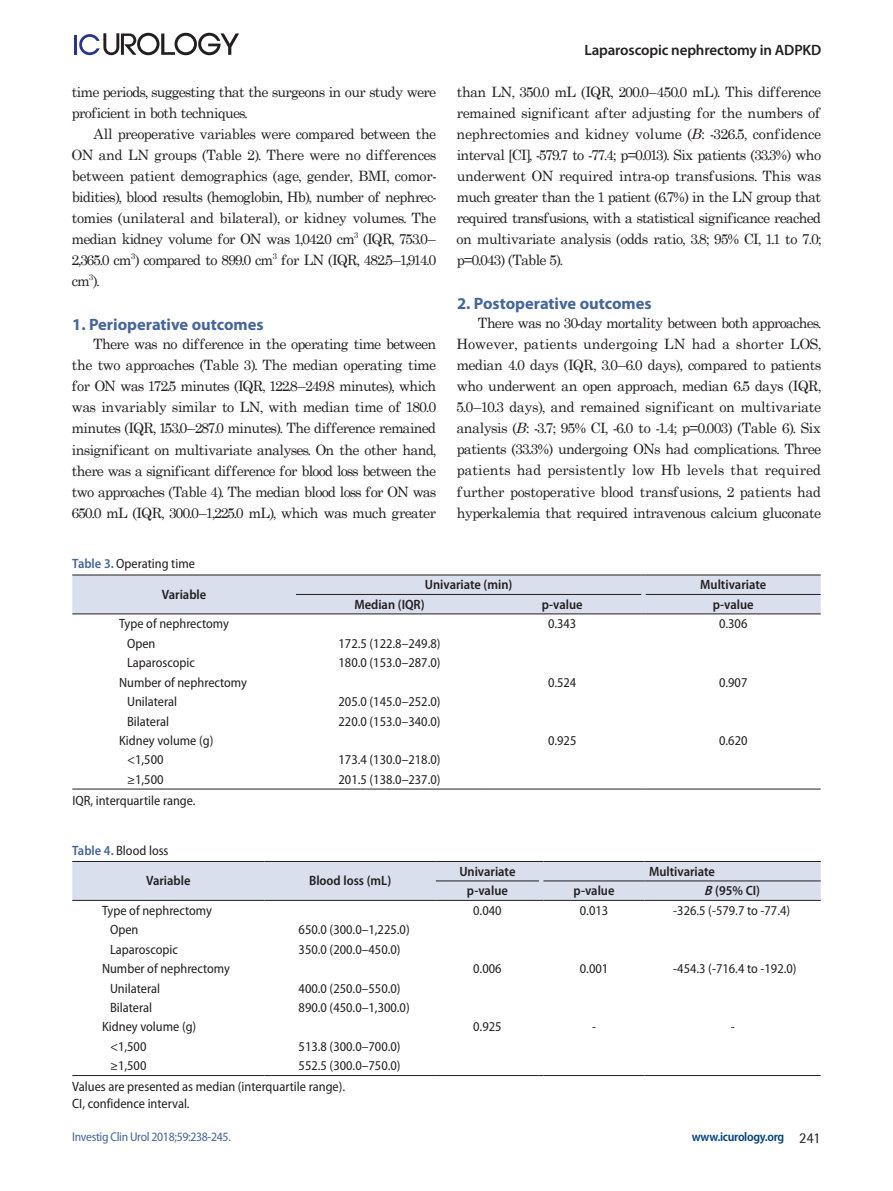
<style>
.page{position:relative;width:893px;height:1191px;background:#fff}
.page>*{position:absolute;margin:0;border:0;box-sizing:border-box;transform-origin:0 0}
.t1{font:700 16.5px "Myriad Pro";color:#45659d}
.t2{font:600 15px "Myriad Pro";letter-spacing:-.01em;color:#231f20}
.t3{font:14.25px/21px "Century Schoolbook";letter-spacing:-.04em;color:#231f20;text-align:justify}
.t4{font:14.25px "Century Schoolbook";letter-spacing:-.07em;color:#231f20}
.t5{font:semi-condensed 13.5px/21.1px "Myriad Pro";color:#231f20}
.t6{font:600 semi-condensed 13.5px "Myriad Pro";color:#231f20}
.t7{font:semi-condensed 12.75px "Myriad Pro";letter-spacing:-.025em;color:#45659d}
.t8{font:600 semi-condensed 12.75px "Myriad Pro";letter-spacing:-.025em;color:#014081}
.t9{font:8.25px "Century Schoolbook";color:#231f20}
.s1{font-style:italic}
.s2{font-weight:600;color:#45659d}
.s3{font-family:"Rotis Semi Sans Std";font-weight:400;font-stretch:normal;font-size:15px;color:#231f20}
</style>
<div class="page">
<hr style="left:74px;top:35px;width:3px;height:20px;background:#293492">
<svg style="left:79px;top:33px;width:160px;height:22px"></svg>
<hr style="left:72px;top:1075px;width:192px;height:1px;background:#231f20">
<hr style="left:264px;top:1075px;width:172px;height:1px;background:#231f20">
<hr style="left:436px;top:1075px;width:103px;height:1px;background:#231f20">
<hr style="left:543px;top:1075px;width:102px;height:1px;background:#231f20">
<hr style="left:645px;top:1075px;width:176px;height:1px;background:#231f20">
<svg style="left:72px;top:861px;width:749px;height:40px;background:#ced3e0"></svg>
<svg style="left:72px;top:574px;width:749px;height:40px;background:#d2d7e4"></svg>
<hr style="left:296px;top:574px;width:187px;height:1px;background:#231f20">
<hr style="left:483px;top:574px;width:158px;height:1px;background:#231f20">
<hr style="left:296px;top:594px;width:187px;height:1px;background:#231f20">
<hr style="left:483px;top:594px;width:158px;height:1px;background:#231f20">
<hr style="left:72px;top:788px;width:224px;height:1px;background:#231f20">
<hr style="left:296px;top:788px;width:187px;height:1px;background:#231f20">
<hr style="left:483px;top:788px;width:158px;height:1px;background:#231f20">
<hr style="left:646px;top:788px;width:175px;height:1px;background:#231f20">
<p class="t3" style="left:72px;top:80px;width:366px">time periods, suggesting that the surgeons in our study were proficient in both techniques.</p>
<p class="t3" style="left:72px;top:122px;width:367px;text-indent:22px">All preoperative variables were compared between the ON and LN groups (Table 2). There were no differences between patient demographics (age, gender, BMI, comor&shy;bidities), blood results (hemoglobin, Hb), number of nephrec&shy;tomies (unilateral and bilateral), or kidney volumes. The median kidney volume for ON was 1,042.0 cm</p>
<p class="t9" style="left:354px;top:228px;width:6px">3</p>
<p class="t3" style="left:363px;top:227px;width:75px">(IQR, 753.0–</p>
<p class="t9" style="left:131px;top:249px;width:6px">3</p>
<p class="t9" style="left:272px;top:249px;width:6px">3</p>
<p class="t4" style="left:281px;top:248px;width:157px">for LN (IQR, 482.5–1,914.0</p>
<p class="t4" style="left:72px;top:248px;width:203px">2,365.0 cm ) compared to 899.0 cm</p>
<p class="t9" style="left:89px;top:270px;width:6px">3</p>
<p class="t1" style="left:72px;top:314px;width:193px">1. Perioperative outcomes</p>
<p class="t3" style="left:71px;top:332px;width:367px;text-indent:22px">There was no difference in the operating time between the two approaches (Table 3). The median operating time for ON was 172.5 minutes (IQR, 122.8–249.8 minutes), which was invariably similar to LN, with median time of 180.0 minutes (IQR, 153.0–287.0 minutes). The difference remained insignificant on multivariate analyses. On the other hand, there was a significant difference for blood loss between the two approaches (Table 4). The median blood loss for ON was 650.0 mL (IQR, 300.0–1,225.0 mL), which was much greater</p>
<p class="t3" style="left:72px;top:269px;width:30px">cm ).</p>
<p class="t2" style="left:584px;top:40px;width:239px">Laparoscopic nephrectomy in ADPKD</p>
<p class="t3" style="left:456px;top:80px;width:367px;text-align:left">than LN, 350.0 mL (IQR, 200.0–450.0 mL). This difference remained significant after adjusting for the numbers of nephrectomies and kidney volume (<span class="s1">B</span>: -326.5, confidence interval [CI], -579.7 to -77.4; p=0.013). Six patients (33.3%) who underwent ON required intra-op transfusions. This was much greater than the 1 patient (6.7%) in the LN group that required transfusions, with a statistical significance reached on multivariate analysis (odds ratio, 3.8; 95% CI, 1.1 to 7.0; p=0.043) (Table 5).</p>
<p class="t1" style="left:457px;top:293px;width:196px">2. Postoperative outcomes</p>
<p class="t3" style="left:456px;top:311px;width:367px;text-indent:22px">There was no 30-day mortality between both approaches.<br>However, patients undergoing LN had a shorter LOS, median 4.0 days (IQR, 3.0–6.0 days), compared to patients who underwent an open approach, median 6.5 days (IQR, 5.0–10.3 days), and remained significant on multivariate analysis (<span class="s1">B</span>: -3.7; 95% CI, -6.0 to -1.4; p=0.003) (Table 6). Six patients (33.3%) undergoing ONs had complications. Three patients had persistently low Hb levels that required further postoperative blood transfusions, 2 patients had hyperkalemia that required intravenous calcium gluconate</p>
<p class="t5" style="left:72px;top:553px;width:124px"><span class="s2">Table 3.</span> Operating time</p>
<p class="t6" style="left:162px;top:586px;width:46px">Variable</p>
<p class="t6" style="left:425px;top:576px;width:89px">Univariate (min)</p>
<p class="t6" style="left:700px;top:576px;width:67px">Multivariate</p>
<p class="t6" style="left:354px;top:596px;width:72px">Median (IQR)</p>
<p class="t6" style="left:542px;top:596px;width:42px">p-value</p>
<p class="t6" style="left:713px;top:596px;width:42px">p-value</p>
<p class="t5" style="left:119px;top:613px;width:111px">Type of nephrectomy</p>
<p class="t5" style="left:548px;top:613px;width:30px">0.343</p>
<p class="t5" style="left:719px;top:613px;width:30px">0.306</p>
<p class="t5" style="left:127px;top:632px;width:30px">Open</p>
<p class="t5" style="left:339px;top:632px;width:103px">172.5 (122.8–249.8)</p>
<p class="t5" style="left:127px;top:652px;width:70px">Laparoscopic</p>
<p class="t5" style="left:339px;top:652px;width:103px">180.0 (153.0–287.0)</p>
<p class="t5" style="left:119px;top:671px;width:129px">Number of nephrectomy</p>
<p class="t5" style="left:548px;top:671px;width:30px">0.524</p>
<p class="t5" style="left:719px;top:671px;width:30px">0.907</p>
<p class="t5" style="left:127px;top:691px;width:52px">Unilateral</p>
<p class="t5" style="left:339px;top:691px;width:103px">205.0 (145.0–252.0)</p>
<p class="t5" style="left:127px;top:710px;width:44px">Bilateral</p>
<p class="t5" style="left:339px;top:710px;width:103px">220.0 (153.0–340.0)</p>
<p class="t5" style="left:119px;top:729px;width:96px">Kidney volume (g)</p>
<p class="t5" style="left:548px;top:729px;width:30px">0.925</p>
<p class="t5" style="left:719px;top:729px;width:30px">0.620</p>
<p class="t5" style="left:127px;top:749px;width:38px">&lt;1,500</p>
<p class="t5" style="left:339px;top:749px;width:103px">173.4 (130.0–218.0)</p>
<p class="t5" style="left:127px;top:768px;width:38px">≥1,500</p>
<p class="t5" style="left:339px;top:768px;width:103px">201.5 (138.0–237.0)</p>
<p class="t5" style="left:72px;top:789px;width:125px">IQR, interquartile range.</p>
<p class="t5" style="left:72px;top:839px;width:98px"><span class="s2">Table 4.</span> Blood loss</p>
<p class="t6" style="left:146px;top:872px;width:46px">Variable</p>
<p class="t6" style="left:309px;top:872px;width:84px">Blood loss (mL)</p>
<p class="t6" style="left:459px;top:862px;width:58px">Univariate</p>
<p class="t6" style="left:649px;top:862px;width:67px">Multivariate</p>
<p class="t6" style="left:467px;top:882px;width:42px">p-value</p>
<p class="t6" style="left:573px;top:882px;width:42px">p-value</p>
<p class="t6" style="left:704px;top:882px;width:57px"><span class="s1">B</span> (95% CI)</p>
<p class="t5" style="left:102px;top:899px;width:111px">Type of nephrectomy</p>
<p class="t5" style="left:473px;top:899px;width:30px">0.040</p>
<p class="t5" style="left:580px;top:899px;width:30px">0.013</p>
<p class="t5" style="left:673px;top:899px;width:118px">-326.5 (-579.7 to -77.4)</p>
<p class="t5" style="left:110px;top:919px;width:30px">Open</p>
<p class="t5" style="left:299px;top:919px;width:113px">650.0 (300.0–1,225.0)</p>
<p class="t5" style="left:110px;top:938px;width:70px">Laparoscopic</p>
<p class="t5" style="left:299px;top:938px;width:103px">350.0 (200.0–450.0)</p>
<p class="t5" style="left:102px;top:957px;width:129px">Number of nephrectomy</p>
<p class="t5" style="left:473px;top:957px;width:30px">0.006</p>
<p class="t5" style="left:580px;top:957px;width:30px">0.001</p>
<p class="t5" style="left:673px;top:957px;width:125px">-454.3 (-716.4 to -192.0)</p>
<p class="t5" style="left:110px;top:977px;width:52px">Unilateral</p>
<p class="t5" style="left:299px;top:977px;width:103px">400.0 (250.0–550.0)</p>
<p class="t5" style="left:110px;top:996px;width:44px">Bilateral</p>
<p class="t5" style="left:299px;top:996px;width:113px">890.0 (450.0–1,300.0)</p>
<p class="t5" style="left:102px;top:1016px;width:96px">Kidney volume (g)</p>
<p class="t5" style="left:473px;top:1016px;width:30px">0.925</p>
<p class="t5" style="left:592px;top:1016px;width:6px">-</p>
<p class="t5" style="left:731px;top:1016px;width:6px">-</p>
<p class="t5" style="left:110px;top:1035px;width:38px">&lt;1,500</p>
<p class="t5" style="left:299px;top:1035px;width:103px">513.8 (300.0–700.0)</p>
<p class="t5" style="left:110px;top:1055px;width:38px">≥1,500</p>
<p class="t5" style="left:72px;top:1055px;width:330px;text-indent:226px">552.5 (300.0–750.0)<br>Values are presented as median (interquartile range).</p>
<p class="t5" style="left:72px;top:1092px;width:119px">CI, confidence interval.</p>
<p class="t7" style="left:72px;top:1128px;width:160px">Investig Clin Urol 2018;59:238-245.</p>
<p class="t8" style="left:692px;top:1128px;width:130px">www.icurology.org <span class="s3">241</span></p>
</div>
